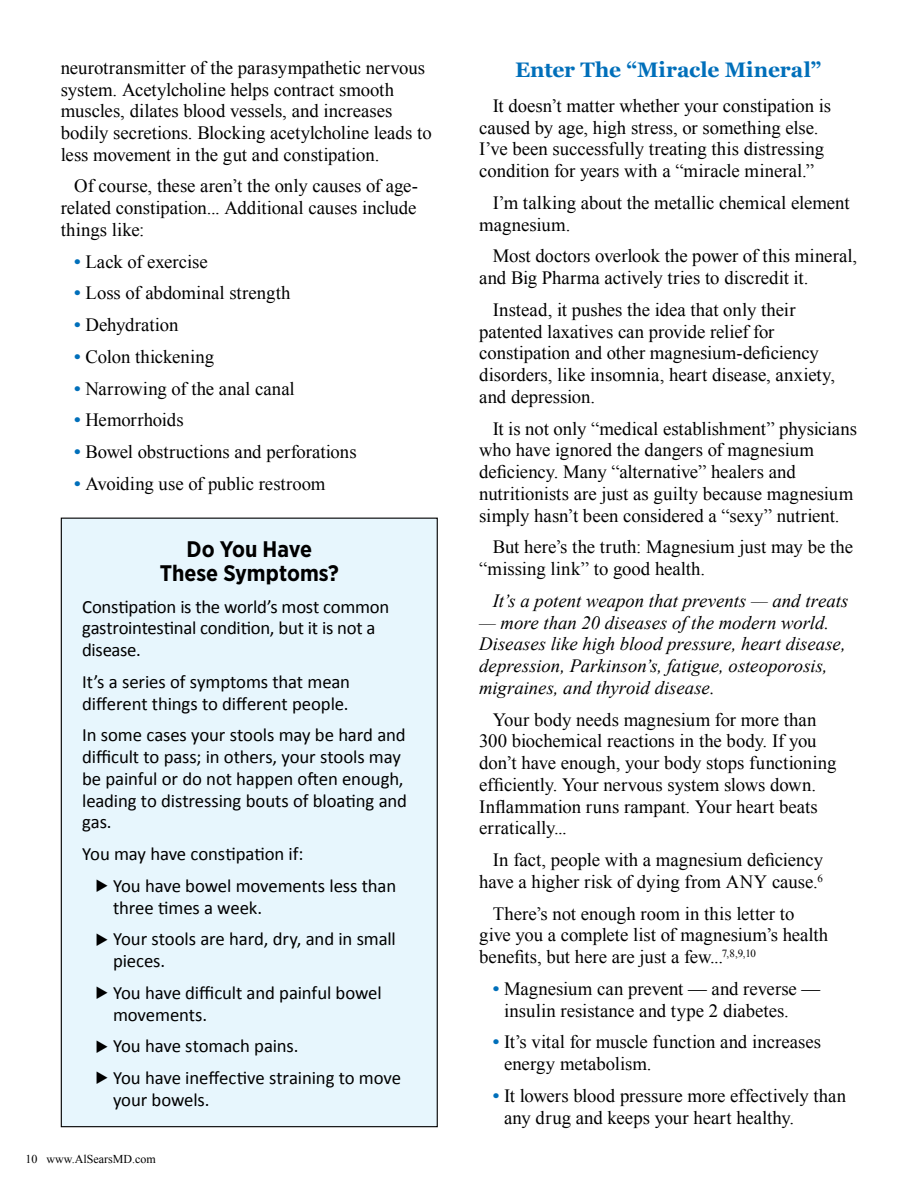
<style>
.page{position:relative;width:918px;height:1188px;background:#fff}
.page>*{position:absolute;margin:0;border:0;box-sizing:border-box;transform-origin:0 0}
.t1{font:700 22.5px/24px "Gotham Narrow";color:#000;text-align:center}
.t2{font:700 21px "Georgia";color:#006fba}
.t3{font:18.75px/21.8px "Times New Roman";letter-spacing:-.005em;color:#000}
.t4{font:18.75px/21.8px "Calibri";letter-spacing:-.01em;color:#000}
.t5{font:italic 18.75px/21.8px "Times New Roman";color:#000}
.t6{font:12px "Times New Roman";color:#000}
.s1{font-weight:700;color:#006fba}
</style>
<div class="page">
<div style="left:61px;top:518px;width:376px;height:609px;background:#e7f6fd"></div>
<p class="t3" style="left:61px;top:56px;width:372px">neurotransmitter of the parasympathetic nervous system. Acetylcholine helps contract smooth muscles, dilates blood vessels, and increases bodily secretions. Blocking acetylcholine leads to less movement in the gut and constipation.</p>
<p class="t3" style="left:61px;top:175px;width:359px;text-align:justify;text-indent:14px">Of course, these aren’t the only causes of age&shy;related constipation... Additional causes include things like:</p>
<p class="t3" style="left:74px;top:250px;width:135px"><span class="s1">•</span> Lack of exercise</p>
<p class="t3" style="left:74px;top:282px;width:218px"><span class="s1">•</span> Loss of abdominal strength</p>
<p class="t3" style="left:74px;top:314px;width:106px"><span class="s1">•</span> Dehydration</p>
<p class="t3" style="left:74px;top:346px;width:141px"><span class="s1">•</span> Colon thickening</p>
<p class="t3" style="left:74px;top:377px;width:222px"><span class="s1">•</span> Narrowing of the anal canal</p>
<p class="t3" style="left:74px;top:409px;width:111px"><span class="s1">•</span> Hemorrhoids</p>
<p class="t3" style="left:74px;top:441px;width:284px"><span class="s1">•</span> Bowel obstructions and perforations</p>
<p class="t3" style="left:74px;top:473px;width:253px"><span class="s1">•</span> Avoiding use of public restroom</p>
<p class="t1" style="left:160px;top:537px;width:181px">Do You Have<br>These Symptoms?</p>
<p class="t4" style="left:82px;top:595px;width:309px">Constipation is the world’s most common gastrointestinal condition, but it is not a disease.</p>
<p class="t4" style="left:82px;top:670px;width:269px">It’s a series of symptoms that mean different things to different people.</p>
<p class="t4" style="left:82px;top:724px;width:326px">In some cases your stools may be hard and difficult to pass; in others, your stools may be painful or do not happen often enough, leading to distressing bouts of bloating and gas.</p>
<p class="t4" style="left:82px;top:843px;width:223px">You may have constipation if:</p>
<p class="t4" style="left:113px;top:874px;width:285px;text-indent:-17px">◆ You have bowel movements less than three times a week.</p>
<p class="t4" style="left:113px;top:928px;width:284px;text-indent:-17px">◆ Your stools are hard, dry, and in small pieces.</p>
<p class="t4" style="left:113px;top:981px;width:270px;text-indent:-17px">◆ You have difficult and painful bowel movements.</p>
<p class="t4" style="left:96px;top:1035px;width:205px">◆ You have stomach pains.</p>
<p class="t4" style="left:113px;top:1067px;width:290px;text-indent:-17px">◆ You have ineffective straining to move your bowels.</p>
<p class="t6" style="left:26px;top:1150px;width:132px">10 www.AlSearsMD.com</p>
<p class="t2" style="left:515px;top:54px;width:308px">Enter The “Miracle Mineral”</p>
<p class="t3" style="left:479px;top:94px;width:353px;text-indent:14px">It doesn’t matter whether your constipation is caused by age, high stress, or something else.<br>I’ve been successfully treating this distressing condition for years with a “miracle mineral.”</p>
<p class="t3" style="left:479px;top:191px;width:372px;text-indent:14px">I’m talking about the metallic chemical element magnesium.</p>
<p class="t3" style="left:479px;top:245px;width:380px;text-indent:14px">Most doctors overlook the power of this mineral, and Big Pharma actively tries to discredit it.</p>
<p class="t3" style="left:479px;top:298px;width:357px;text-indent:14px">Instead, it pushes the idea that only their patented laxatives can provide relief for constipation and other magnesium-deficiency disorders, like insomnia, heart disease, anxiety, and depression.</p>
<p class="t3" style="left:479px;top:417px;width:379px;text-indent:14px">It is not only “medical establishment” physicians who have ignored the dangers of magnesium deficiency. Many “alternative” healers and nutritionists are just as guilty because magnesium simply hasn’t been considered a “sexy” nutrient.</p>
<p class="t3" style="left:479px;top:536px;width:375px;text-indent:14px">But here’s the truth: Magnesium just may be the “missing link” to good health.</p>
<p class="t5" style="left:493px;top:589px;width:357px">It’s a potent weapon that prevents — and treats</p>
<p class="t5" style="left:479px;top:611px;width:368px">— more than 20 diseases of the modern world.<br>Diseases like high blood pressure, heart disease, depression, Parkinson’s, fatigue, osteoporosis, migraines, and thyroid disease.</p>
<p class="t3" style="left:479px;top:708px;width:359px;text-indent:14px">Your body needs magnesium for more than 300 biochemical reactions in the body. If you don’t have enough, your body stops functioning efficiently. Your nervous system slows down.<br>Inflammation runs rampant. Your heart beats erratically...</p>
<p class="t3" style="left:479px;top:849px;width:345px;text-align:right">In fact, people with a magnesium deficiency have a higher risk of dying from ANY cause.<sup>6</sup></p>
<p class="t3" style="left:479px;top:902px;width:351px;text-indent:14px">There’s not enough room in this letter to give you a complete list of magnesium’s health benefits, but here are just a few...<sup>7,8,9,10</sup></p>
<p class="t3" style="left:504px;top:977px;width:318px;text-indent:-11px"><span class="s1">•</span> Magnesium can prevent — and reverse — insulin resistance and type 2 diabetes.</p>
<p class="t3" style="left:504px;top:1031px;width:319px;text-indent:-11px"><span class="s1">•</span> It’s vital for muscle function and increases energy metabolism.</p>
<p class="t3" style="left:504px;top:1084px;width:344px;text-indent:-11px"><span class="s1">•</span> It lowers blood pressure more effectively than any drug and keeps your heart healthy.</p>
</div>
